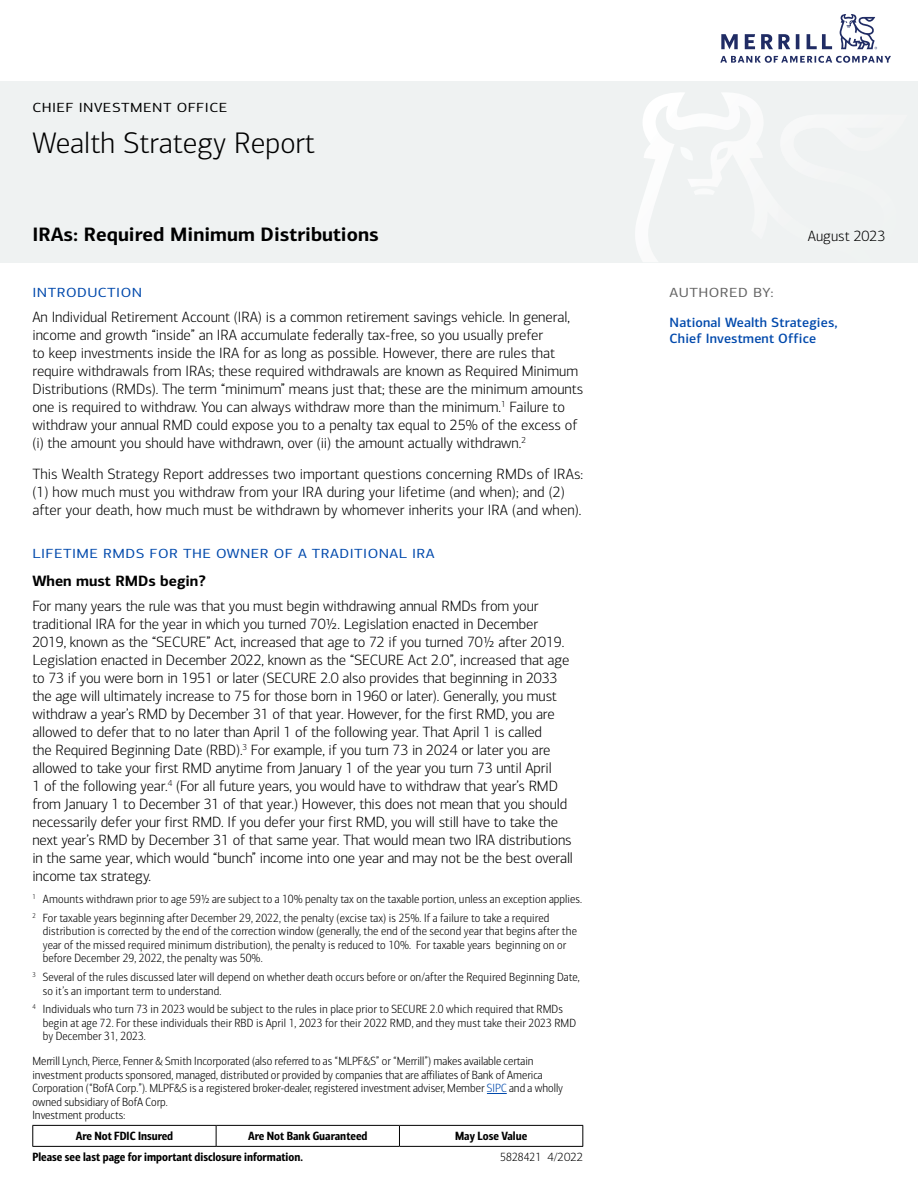
<style>
.page{position:relative;width:918px;height:1188px;background:#fff}
.page>*{position:absolute;margin:0;border:0;box-sizing:border-box;transform-origin:0 0}
.t1{font:300 30px "Connections";color:#000}
.t2{font:700 19.5px "Connections";color:#000}
.t3{font:300 15px/18px "Connections";letter-spacing:-.01em;color:#000}
.t4{font:700 15px "Connections";color:#000}
.t5{font:500 13.5px/16.2px "Connections";letter-spacing:.01em;color:#0049ac}
.t6{font:13.35px "Connections";letter-spacing:.03em;color:#0049ac;scale:1.14 1}
.t7{font:13.35px "Connections";letter-spacing:.03em;color:#000;scale:1.14 1}
.t8{font:13.35px "Connections";letter-spacing:.03em;color:#646464;scale:1.14 1}
.t9{font:300 12px/13.5px "Connections Cond";letter-spacing:.01em;color:#000}
.t10{font:12px "Connections Cond Bld";color:#000}
.s1{color:#0049ac}
.s2{font-family:"Connections"}
</style>
<div class="page">
<div style="left:0;top:81px;width:918px;height:181px;background:#eff2f2"></div>
<svg style="left:635px;top:92px;width:128px;height:170px"></svg>
<svg style="left:680px;top:147px;width:13px;height:14px"></svg>
<svg style="left:694px;top:187px;width:21px;height:8px"></svg>
<svg style="left:720px;top:56px;width:171px;height:7px"></svg>
<svg style="left:721px;top:34px;width:111px;height:15px"></svg>
<svg style="left:839px;top:14px;width:38px;height:35px"></svg>
<svg style="left:487px;top:1093px;width:20px;height:1px"></svg>
<hr style="left:32px;top:1125px;width:184px;height:1px;background:#000">
<svg style="left:32px;top:1126px;width:1px;height:20px"></svg>
<hr style="left:216px;top:1125px;width:183px;height:1px;background:#000">
<svg style="left:216px;top:1126px;width:1px;height:20px"></svg>
<hr style="left:399px;top:1125px;width:184px;height:1px;background:#000">
<svg style="left:399px;top:1126px;width:1px;height:20px"></svg>
<svg style="left:582px;top:1126px;width:1px;height:20px"></svg>
<hr style="left:32px;top:1146px;width:184px;height:1px;background:#000">
<hr style="left:216px;top:1146px;width:183px;height:1px;background:#000">
<hr style="left:399px;top:1146px;width:184px;height:1px;background:#000">
<p class="t7" style="left:32px;top:100px;width:172px">CHIEF INVESTMENT OFFICE</p>
<h1 class="t1" style="left:32px;top:125px;width:284px">Wealth Strategy Report</h1>
<h2 class="t2" style="left:32px;top:222px;width:348px">IRAs: Required Minimum Distributions</h2>
<p class="t3" style="left:808px;top:227px;width:79px">August 2023</p>
<h3 class="t6" style="left:32px;top:285px;width:98px">INTRODUCTION</h3>
<p class="t3" style="left:32px;top:308px;width:552px">An Individual Retirement Account (IRA) is a common retirement savings vehicle. In general, income and growth “inside” an IRA accumulate federally tax-free, so you usually prefer<br>to keep investments inside the IRA for as long as possible. However, there are rules that require withdrawals from IRAs; these required withdrawals are known as Required Minimum Distributions (RMDs). The term “minimum” means just that; these are the minimum amounts one is required to withdraw. You can always withdraw more than the minimum.<sup>1</sup> Failure to withdraw your annual RMD could expose you to a penalty tax equal to 25% of the excess of (i) the amount you should have withdrawn, over (ii) the amount actually withdrawn.<sup>2</sup></p>
<p class="t3" style="left:32px;top:465px;width:552px">This Wealth Strategy Report addresses two important questions concerning RMDs of IRAs: (1) how much must you withdraw from your IRA during your lifetime (and when); and (2) after your death, how much must be withdrawn by whomever inherits your IRA (and when).</p>
<h3 class="t6" style="left:32px;top:545px;width:354px">LIFETIME RMDS FOR THE OWNER OF A TRADITIONAL IRA</h3>
<h4 class="t4" style="left:32px;top:571px;width:175px">When must RMDs begin?</h4>
<p class="t3" style="left:32px;top:597px;width:542px">For many years the rule was that you must begin withdrawing annual RMDs from your traditional IRA for the year in which you turned 70½. Legislation enacted in December 2019, known as the “SECURE” Act, increased that age to 72 if you turned 70½ after 2019.<br>Legislation enacted in December 2022, known as the “SECURE Act 2.0”, increased that age to 73 if you were born in 1951 or later (SECURE 2.0 also provides that beginning in 2033 the age will ultimately increase to 75 for those born in 1960 or later). Generally, you must withdraw a year’s RMD by December 31 of that year. However, for the first RMD, you are allowed to defer that to no later than April 1 of the following year. That April 1 is called<br>the Required Beginning Date (RBD).<sup>3</sup> For example, if you turn 73 in 2024 or later you are allowed to take your first RMD anytime from January 1 of the year you turn 73 until April<br>1 of the following year.<sup>4</sup> (For all future years, you would have to withdraw that year’s RMD from January 1 to December 31 of that year.) However, this does not mean that you should necessarily defer your first RMD. If you defer your first RMD, you will still have to take the next year’s RMD by December 31 of that same year. That would mean two IRA distributions in the same year, which would “bunch” income into one year and may not be the best overall income tax strategy.</p>
<p class="t9" style="left:32px;top:892px;width:551px"><sup>1</sup> Amounts withdrawn prior to age 59½ are subject to a 10% penalty tax on the taxable portion, unless an exception applies.</p>
<p class="t9" style="left:43px;top:911px;width:536px;text-indent:-10px"><sup>2</sup> For taxable years beginning after December 29, 2022, the penalty (excise tax) is 25%. If a failure to take a required distribution is corrected by the end of the correction window (generally, the end of the second year that begins after the year of the missed required minimum distribution), the penalty is reduced to 10%. For taxable years beginning on or before December 29, 2022, the penalty was 50%.</p>
<p class="t9" style="left:43px;top:971px;width:539px;text-indent:-10px"><sup>3</sup> Several of the rules discussed later will depend on whether death occurs before or on/after the Required Beginning Date, so it’s an important term to understand.</p>
<p class="t9" style="left:43px;top:1003px;width:535px;text-indent:-10px"><sup>4</sup> Individuals who turn 73 in 2023 would be subject to the rules in place prior to SECURE 2.0 which required that RMDs begin at age 72. For these individuals their RBD is April 1, 2023 for their 2022 RMD, and they must take their 2023 RMD by December 31, 2023.</p>
<p class="t9" style="left:32px;top:1054px;width:532px">Merrill Lynch, Pierce, Fenner &amp; Smith Incorporated (also referred to as “MLPF&amp;S” or “Merrill”) makes available certain investment products sponsored, managed, distributed or provided by companies that are affiliates of Bank of America Corporation (“BofA Corp.”). MLPF&amp;S is a registered broker-dealer, registered investment adviser, Member <span class="s1">SIPC</span> and a wholly owned subsidiary of BofA Corp.<br>Investment products:</p>
<p class="t10" style="left:76px;top:1129px;width:99px">Are Not FDIC Insured</p>
<p class="t10" style="left:248px;top:1129px;width:121px">Are Not Bank Guaranteed</p>
<p class="t10" style="left:455px;top:1129px;width:74px">May Lose Value</p>
<p class="t10" style="left:32px;top:1150px;width:272px">Please see last page for important disclosure information.</p>
<p class="t9" style="left:500px;top:1150px;width:84px">5828421 <span class="s2">4/2022</span></p>
<h3 class="t8" style="left:670px;top:285px;width:93px">AUTHORED BY:</h3>
<p class="t5" style="left:670px;top:314px;width:170px">National Wealth Strategies,<br>Chief Investment Office</p>
</div>
